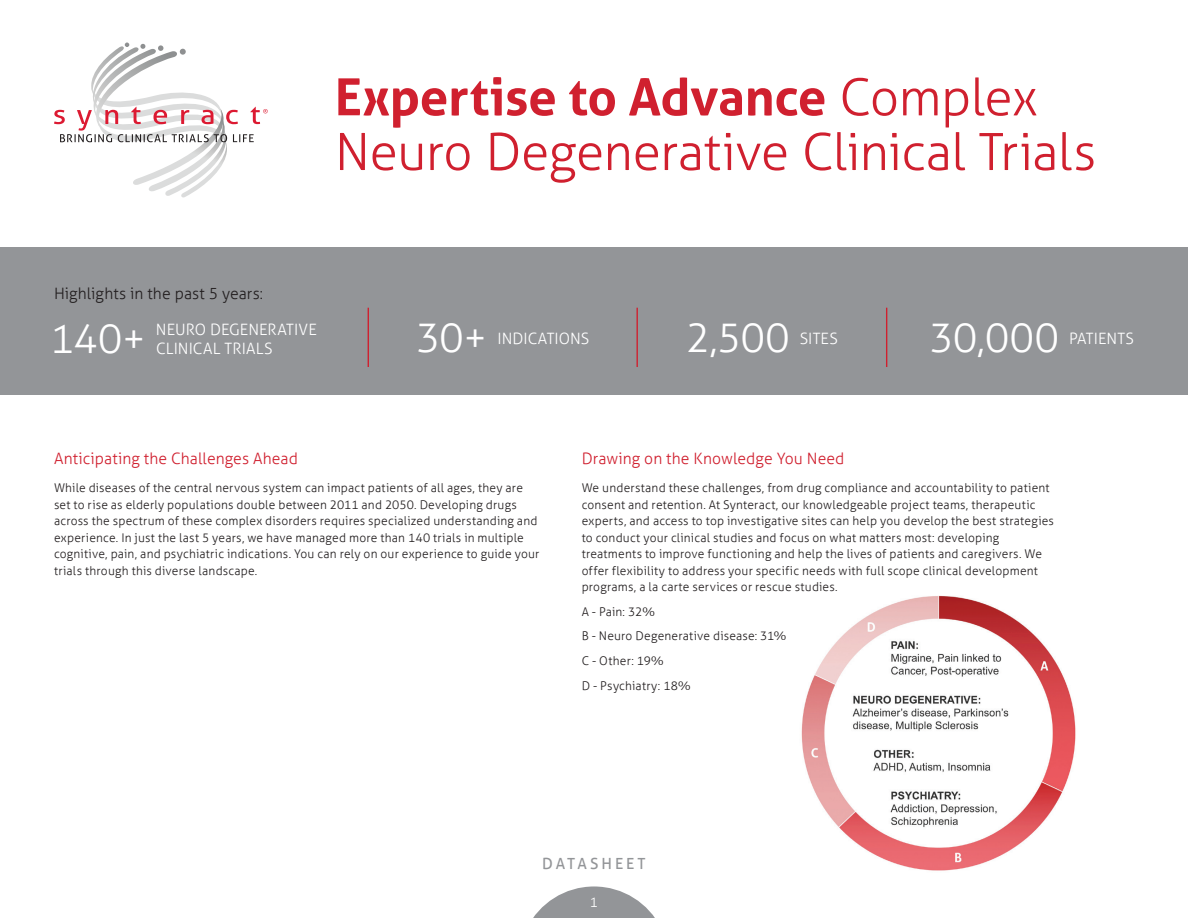
<style>
.page{position:relative;width:1188px;height:918px;background:#fff}
.page>*{position:absolute;margin:0;border:0;box-sizing:border-box;transform-origin:0 0}
.SYN_datasheet_-_H1{font:300 51.3px/54.6px "Aller";letter-spacing:-.01em;color:#d0202f}
.t1{font:300 40.35px "Aller";color:#fff}
.SYN_datasheet_-_data{font:300 15.75px "Aller";letter-spacing:.005em;color:#d0202f}
.SYN_datasheet_-_data-2{font:300 15.75px "Aller";letter-spacing:.005em;color:#231f20}
.t2{font:300 15.6px "Aller";color:#fff}
.t3{font:15.45px "Aller";letter-spacing:.185em;color:#939598}
.t4{font:300 13.5px "Aller";color:#fff}
.SYN_datasheet_-_body{font:300 12px/16.5px "Aller";letter-spacing:.015em;color:#231f20}
.s1{font-weight:700}
</style>
<div class="page">
<svg style="left:533px;top:886px;width:122px;height:32px"></svg>
<div style="left:0;top:247px;width:1188px;height:148px;background:#939598"></div>
<svg style="left:54px;top:43px;width:214px;height:155px"></svg>
<hr style="left:368px;top:308px;width:1px;height:59px;background:#d0202f">
<hr style="left:637px;top:308px;width:1px;height:59px;background:#d0202f">
<hr style="left:886px;top:308px;width:1px;height:59px;background:#d0202f">
<img style="left:801px;top:595px;width:275px;height:276px">
<p class="SYN_datasheet_-_H1" style="left:335px;top:70px;width:763px"><span class="s1">Expertise to Advance</span> Complex<br>Neuro Degenerative Clinical Trials</p>
<p class="SYN_datasheet_-_data-2" style="left:54px;top:284px;width:211px">Highlights in the past 5 years:</p>
<p class="t1" style="left:50px;top:314px;width:97px">140+</p>
<p class="t2" style="left:156px;top:320px;width:162px">NEURO DEGENERATIVE</p>
<p class="t2" style="left:156px;top:339px;width:118px">CLINICAL TRIALS</p>
<p class="t1" style="left:416px;top:314px;width:73px">30+</p>
<p class="t2" style="left:497px;top:329px;width:93px">INDICATIONS</p>
<p class="t1" style="left:686px;top:314px;width:105px">2,500</p>
<p class="t2" style="left:800px;top:329px;width:40px">SITES</p>
<p class="t1" style="left:930px;top:314px;width:131px">30,000</p>
<p class="t2" style="left:1069px;top:329px;width:66px">PATIENTS</p>
<p class="SYN_datasheet_-_data" style="left:54px;top:449px;width:245px">Anticipating the Challenges Ahead</p>
<p class="SYN_datasheet_-_body" style="left:54px;top:480px;width:487px">While diseases of the central nervous system can impact patients of all ages, they are set to rise as elderly populations double between 2011 and 2050. Developing drugs across the spectrum of these complex disorders requires specialized understanding and experience. In just the last 5 years, we have managed more than 140 trials in multiple cognitive, pain, and psychiatric indications. You can rely on our experience to guide your trials through this diverse landscape.</p>
<p class="SYN_datasheet_-_data" style="left:582px;top:449px;width:264px">Drawing on the Knowledge You Need</p>
<p class="SYN_datasheet_-_body" style="left:582px;top:480px;width:474px">We understand these challenges, from drug compliance and accountability to patient consent and retention. At Synteract, our knowledgeable project teams, therapeutic experts, and access to top investigative sites can help you develop the best strategies to conduct your clinical studies and focus on what matters most: developing treatments to improve functioning and help the lives of patients and caregivers. We offer flexibility to address your specific needs with full scope clinical development programs, a la carte services or rescue studies.</p>
<p class="SYN_datasheet_-_body" style="left:582px;top:603px;width:75px">A - Pain: 32%</p>
<p class="SYN_datasheet_-_body" style="left:582px;top:628px;width:206px">B - Neuro Degenerative disease: 31%</p>
<p class="SYN_datasheet_-_body" style="left:582px;top:653px;width:84px">C - Other: 19%</p>
<p class="SYN_datasheet_-_body" style="left:582px;top:677px;width:111px">D - Psychiatry: 18%</p>
<p class="t3" style="left:542px;top:854px;width:105px">DATASHEET</p>
<p class="t4" style="left:590px;top:894px;width:10px">1</p>
</div>
